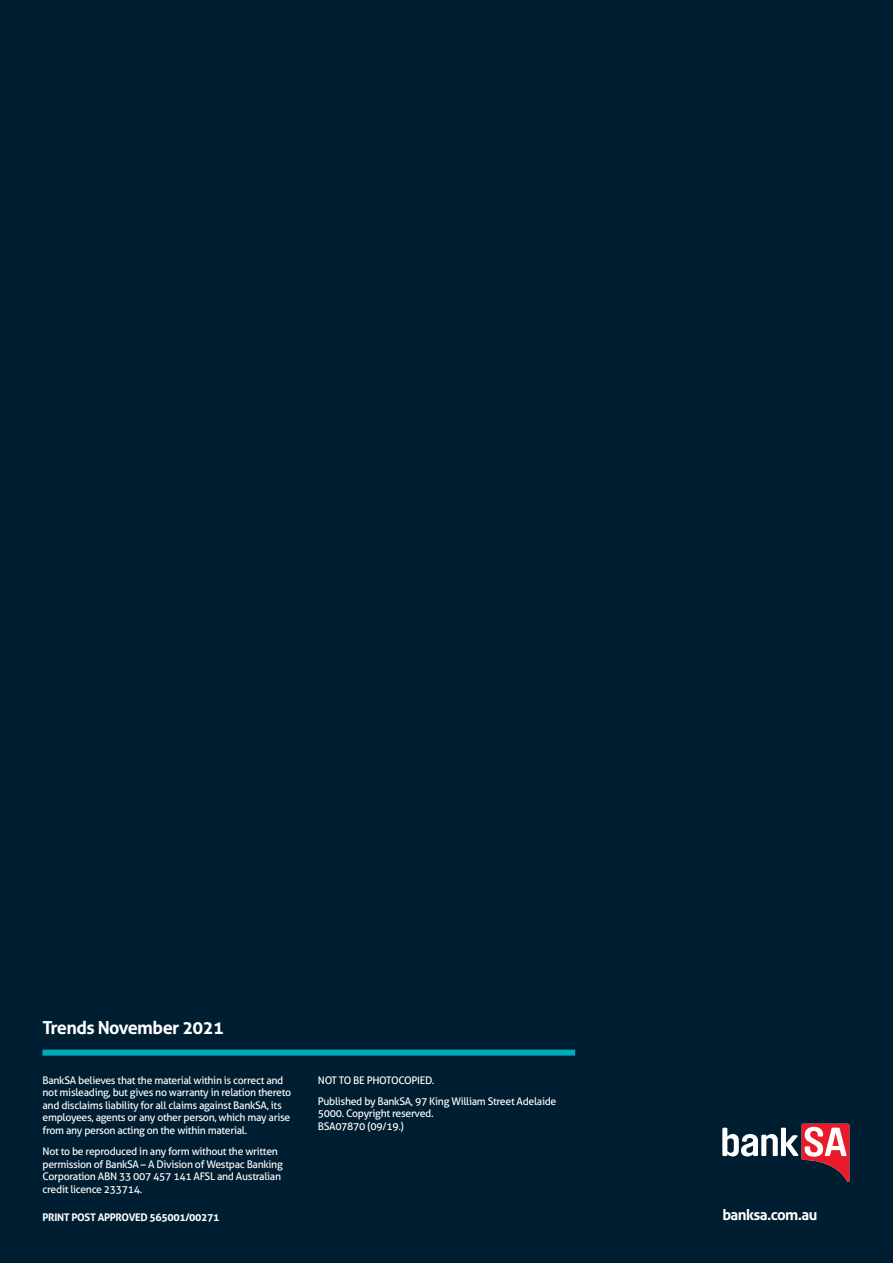
<style>
.page{position:relative;width:893px;height:1263px;background:#001e31}
.page>*{position:absolute;margin:0;border:0;box-sizing:border-box;transform-origin:0 0}
.t1{font:700 18px "Aller";letter-spacing:-.03em;color:#fff}
.t2{font:700 15px "Aller";letter-spacing:-.04em;color:#fff}
.t3{font:10.5px/12.6px "Aller";letter-spacing:-.03em;color:#fff}
.t4{font:700 10.5px "Aller";letter-spacing:-.03em;color:#fff}
</style>
<div class="page">
<div style="left:43px;top:1049px;width:532px;height:6px;background:#00acbc"></div>
<svg style="left:722px;top:1124px;width:127px;height:58px"></svg>
<p class="t1" style="left:43px;top:1016px;width:183px">Trends November 2021</p>
<p class="t3" style="left:43px;top:1073px;width:250px">BankSA believes that the material within is correct and not misleading, but gives no warranty in relation thereto and disclaims liability for all claims against BankSA, its employees, agents or any other person, which may arise from any person acting on the within material.</p>
<p class="t3" style="left:43px;top:1145px;width:242px">Not to be reproduced in any form without the written permission of BankSA – A Division of Westpac Banking Corporation ABN 33 007 457 141 AFSL and Australian credit licence 233714.</p>
<p class="t4" style="left:43px;top:1210px;width:179px">PRINT POST APPROVED 565001/00271</p>
<p class="t3" style="left:318px;top:1073px;width:118px">NOT TO BE PHOTOCOPIED.</p>
<p class="t3" style="left:318px;top:1095px;width:240px">Published by BankSA, 97 King William Street Adelaide<br>5000. Copyright reserved.<br>BSA07870 (09/19.)</p>
<p class="t2" style="left:722px;top:1206px;width:96px">banksa.com.au</p>
</div>
